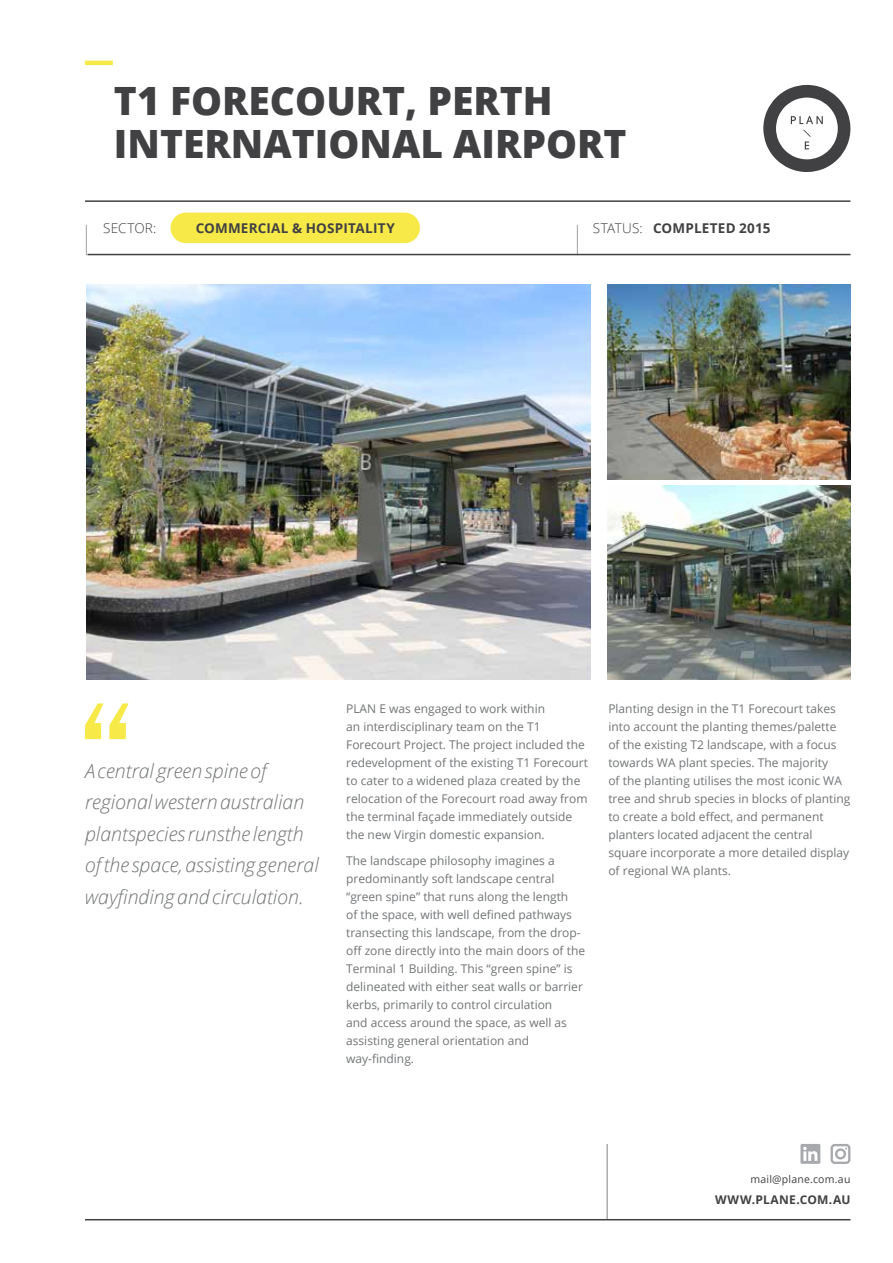
<style>
.page{position:relative;width:893px;height:1263px;background:#fff}
.page>*{position:absolute;margin:0;border:0;box-sizing:border-box;transform-origin:0 0}
.t1{font:800 39px/43.5px "Open Sans";color:#414042}
.t2{font:italic 300 19.5px/31.5px "Open Sans";color:#727476}
.t3{font:700 13.5px "Open Sans";letter-spacing:.015em;color:#414042}
.t4{font:300 13.5px "Open Sans";letter-spacing:.005em;color:#414042}
.t5{font:12px/18px "Open Sans";color:#727476}
.t6{font:700 12px "Open Sans";letter-spacing:.02em;color:#414042}
.t7{font:10.5px "Open Sans";letter-spacing:.02em;color:#414042}
.s1{font-weight:300}
</style>
<div class="page">
<hr style="left:85px;top:1219px;width:765px;height:1px;background:#414042">
<svg style="left:800px;top:1144px;width:20px;height:20px"></svg>
<svg style="left:831px;top:1144px;width:19px;height:20px"></svg>
<hr style="left:607px;top:1144px;width:1px;height:75px;background:#000">
<hr style="left:86px;top:225px;width:1px;height:30px;background:#414042">
<hr style="left:577px;top:225px;width:1px;height:30px;background:#414042">
<img style="left:86px;top:285px;width:505px;height:395px">
<hr style="left:85px;top:61px;width:28px;height:4px;background:#f6e948">
<hr style="left:85px;top:200px;width:765px;height:2px;background:#414042">
<hr style="left:87px;top:254px;width:763px;height:1px;background:#414042">
<img style="left:607px;top:285px;width:243px;height:194px">
<img style="left:607px;top:485px;width:243px;height:195px">
<svg style="left:85px;top:703px;width:44px;height:36px"></svg>
<svg style="left:763px;top:85px;width:87px;height:87px"></svg>
<div style="left:171px;top:213px;width:249px;height:30px;background:#f6e948;border-radius:15px"></div>
<h1 class="t1" style="left:114px;top:77px;width:514px">T1 FORECOURT, PERTH<br>INTERNATIONAL AIRPORT</h1>
<p class="t4" style="left:103px;top:219px;width:55px">SECTOR:</p>
<p class="t3" style="left:196px;top:219px;width:201px">COMMERCIAL &amp; HOSPITALITY</p>
<p class="t3" style="left:593px;top:219px;width:179px"><span class="s1">STATUS:</span> COMPLETED 2015</p>
<h2 class="t2" style="left:85px;top:754px;width:235px">A central green spine of regional western australian plantspecies runsthe length of the space, assisting general wayfinding and circulation.</h2>
<p class="t5" style="left:346px;top:699px;width:243px">PLAN E was engaged to work within<br>an interdisciplinary team on the T1<br>Forecourt Project. The project included the redevelopment of the existing T1 Forecourt to cater to a widened plaza created by the relocation of the Forecourt road away from the terminal façade immediately outside the new Virgin domestic expansion.</p>
<p class="t5" style="left:346px;top:851px;width:240px">The landscape philosophy imagines a predominantly soft landscape central “green spine” that runs along the length<br>of the space, with well defined pathways transecting this landscape, from the drop&shy;off zone directly into the main doors of the Terminal 1 Building. This “green spine” is delineated with either seat walls or barrier kerbs, primarily to control circulation<br>and access around the space, as well as assisting general orientation and way-finding.</p>
<p class="t5" style="left:608px;top:699px;width:244px">Planting design in the T1 Forecourt takes into account the planting themes/palette of the existing T2 landscape, with a focus towards WA plant species. The majority<br>of the planting utilises the most iconic WA tree and shrub species in blocks of planting to create a bold effect, and permanent planters located adjacent the central square incorporate a more detailed display of regional WA plants.</p>
<p class="t7" style="left:750px;top:1172px;width:101px">mail@plane.com.au</p>
<p class="t6" style="left:715px;top:1191px;width:137px">WWW.PLANE.COM.AU</p>
</div>
